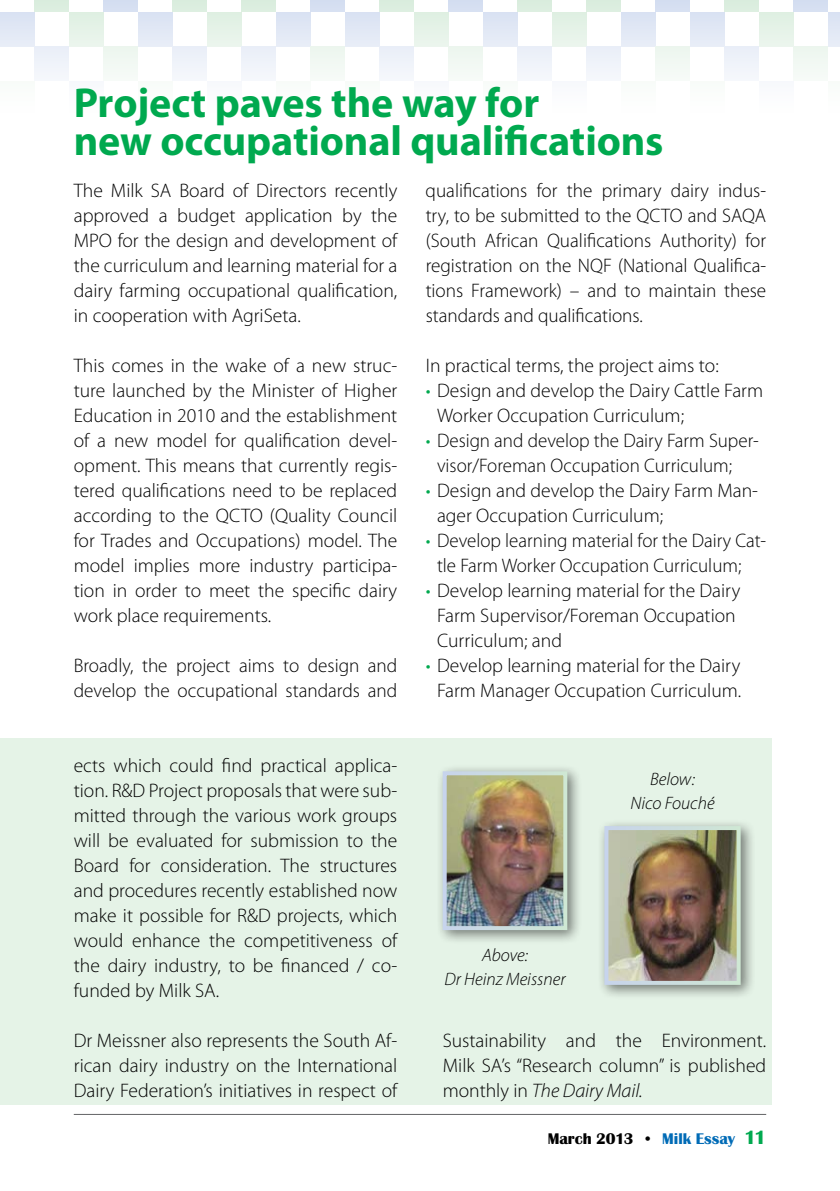
<style>
.page{position:relative;width:840px;height:1191px;background:#fff}
.page>*{position:absolute;margin:0;border:0;box-sizing:border-box;transform-origin:0 0}
.t1{font:700 42px/38px "Myriad Pro";letter-spacing:-.005em;color:#00a94f}
.t2{font:300 19.6px/25px "Myriad Pro";color:#000;text-align:justify}
.t3{font:italic 300 18px/24px "Myriad Pro";color:#000;text-align:center}
.t4{font:700 16px "Britannic T";color:#000}
.s1{color:#00a94f}
.s2{font-style:italic}
.s3{color:#006bb6}
.s4{font-size:20px;color:#00a94f}
</style>
<div class="page">
<hr style="left:74px;top:1114px;width:691px;height:1px;background:#636466">
<div style="left:172px;top:0;width:35px;height:12px;background:#dbeddf"></div>
<div style="left:517px;top:0;width:35px;height:12px;background:#dbeddf"></div>
<div style="left:241px;top:0;width:35px;height:12px;background:#dbeddf"></div>
<div style="left:586px;top:0;width:34px;height:12px;background:#dbeddf"></div>
<div style="left:310px;top:0;width:35px;height:12px;background:#d5dff1"></div>
<div style="left:655px;top:0;width:34px;height:12px;background:#d5dff1"></div>
<div style="left:34px;top:0;width:35px;height:12px;background:#dbeddf"></div>
<div style="left:379px;top:0;width:35px;height:12px;background:#dbeddf"></div>
<div style="left:724px;top:0;width:34px;height:12px;background:#dbeddf"></div>
<div style="left:103px;top:0;width:35px;height:12px;background:#d5dff1"></div>
<div style="left:448px;top:0;width:35px;height:12px;background:#d5dff1"></div>
<div style="left:793px;top:0;width:34px;height:12px;background:#d5dff1"></div>
<div style="left:207px;top:12px;width:34px;height:34px;background:#e5f2e7"></div>
<div style="left:552px;top:12px;width:34px;height:34px;background:#e5f2e7"></div>
<div style="left:276px;top:12px;width:34px;height:34px;background:#e0e7f5"></div>
<div style="left:620px;top:12px;width:35px;height:34px;background:#e0e7f5"></div>
<div style="left:0;top:12px;width:34px;height:34px;background:#e0e7f5"></div>
<div style="left:345px;top:12px;width:34px;height:34px;background:#e0e7f5"></div>
<div style="left:689px;top:12px;width:35px;height:34px;background:#e0e7f5"></div>
<div style="left:69px;top:12px;width:34px;height:34px;background:#e5f2e7"></div>
<div style="left:414px;top:12px;width:34px;height:34px;background:#e5f2e7"></div>
<div style="left:758px;top:12px;width:35px;height:34px;background:#e5f2e7"></div>
<div style="left:138px;top:12px;width:34px;height:34px;background:#e0e7f5"></div>
<div style="left:483px;top:12px;width:34px;height:34px;background:#e0e7f5"></div>
<div style="left:827px;top:12px;width:12px;height:34px;background:#e0e7f5"></div>
<div style="left:172px;top:46px;width:35px;height:35px;background:#f0f3fa"></div>
<div style="left:517px;top:46px;width:35px;height:35px;background:#f0f3fa"></div>
<div style="left:241px;top:46px;width:35px;height:35px;background:#f0f3fa"></div>
<div style="left:586px;top:46px;width:34px;height:35px;background:#f0f3fa"></div>
<hr style="left:0;top:46px;width:1px;height:35px;background:#cfe8d4">
<div style="left:310px;top:46px;width:35px;height:35px;background:#f2f8f3"></div>
<div style="left:655px;top:46px;width:34px;height:35px;background:#f2f8f3"></div>
<div style="left:34px;top:46px;width:35px;height:35px;background:#f0f3fa"></div>
<div style="left:379px;top:46px;width:35px;height:35px;background:#f0f3fa"></div>
<div style="left:724px;top:46px;width:34px;height:35px;background:#f0f3fa"></div>
<div style="left:103px;top:46px;width:35px;height:35px;background:#f2f8f3"></div>
<div style="left:448px;top:46px;width:35px;height:35px;background:#f2f8f3"></div>
<div style="left:793px;top:46px;width:34px;height:35px;background:#f2f8f3"></div>
<div style="left:207px;top:81px;width:34px;height:34px;background:#fbfcfd"></div>
<div style="left:552px;top:81px;width:34px;height:34px;background:#fbfcfd"></div>
<div style="left:69px;top:81px;width:34px;height:34px;background:#fbfcfd"></div>
<div style="left:414px;top:81px;width:34px;height:34px;background:#fbfcfd"></div>
<div style="left:758px;top:81px;width:35px;height:34px;background:#fbfcfd"></div>
<div style="left:0;top:738px;width:771px;height:367px;background:#e5f3e7"></div>
<div style="left:435px;top:763px;width:147px;height:181px;background:#000;opacity:.5"></div>
<img style="left:447px;top:776px;width:115px;height:149px">
<div style="left:442px;top:771px;width:125px;height:159px;border:4px solid #fff"></div>
<div style="left:596px;top:818px;width:159px;height:181px;background:#000;opacity:.5"></div>
<img style="left:609px;top:831px;width:126px;height:149px">
<div style="left:604px;top:826px;width:136px;height:159px;border:4px solid #fff"></div>
<h1 class="t1" style="left:74px;top:82px;width:590px">Project paves the way for<br>new occupational qualifications</h1>
<p class="t2" style="left:74px;top:178px;width:325px">The Milk SA Board of Directors recently approved a budget application by the MPO for the design and development of the curriculum and learning material for a dairy farming occupational qualification, in cooperation with AgriSeta.</p>
<p class="t2" style="left:74px;top:353px;width:325px">This comes in the wake of a new struc&shy;ture launched by the Minister of Higher Education in 2010 and the establishment of a new model for qualification devel&shy;opment. This means that currently regis&shy;tered qualifications need to be replaced according to the QCTO (Quality Council for Trades and Occupations) model. The model implies more industry participa&shy;tion in order to meet the specific dairy work place requirements.</p>
<p class="t2" style="left:74px;top:653px;width:325px">Broadly, the project aims to design and develop the occupational standards and</p>
<p class="t2" style="left:425px;top:178px;width:342px">qualifications for the primary dairy indus&shy;try, to be submitted to the QCTO and SAQA (South African Qualifications Authority) for registration on the NQF (National Qualifica&shy;tions Framework) – and to maintain these standards and qualifications.</p>
<p class="t2" style="left:425px;top:353px;width:294px">In practical terms, the project aims to:</p>
<p class="t2" style="left:437px;top:378px;width:327px;text-indent:-11px"><span class="s1">•</span> Design and develop the Dairy Cattle Farm<br>Worker Occupation Curriculum;</p>
<p class="t2" style="left:437px;top:428px;width:323px;text-indent:-11px"><span class="s1">•</span> Design and develop the Dairy Farm Super&shy;visor/Foreman Occupation Curriculum;</p>
<p class="t2" style="left:437px;top:478px;width:322px;text-indent:-11px"><span class="s1">•</span> Design and develop the Dairy Farm Man&shy;ager Occupation Curriculum;</p>
<p class="t2" style="left:437px;top:528px;width:330px;text-indent:-11px"><span class="s1">•</span> Develop learning material for the Dairy Cat&shy;tle Farm Worker Occupation Curriculum;</p>
<p class="t2" style="left:437px;top:578px;width:304px;text-align:left;text-indent:-11px"><span class="s1">•</span> Develop learning material for the Dairy<br>Farm Supervisor/Foreman Occupation<br>Curriculum; and</p>
<p class="t2" style="left:425px;top:653px;width:317px;text-align:center"><span class="s1">•</span> Develop learning material for the Dairy<br>Farm Manager Occupation Curriculum.</p>
<p class="t2" style="left:74px;top:753px;width:325px">ects which could find practical applica&shy;tion. R&amp;D Project proposals that were sub&shy;mitted through the various work groups will be evaluated for submission to the Board for consideration. The structures and procedures recently established now make it possible for R&amp;D projects, which would enhance the competitiveness of the dairy industry, to be financed / co&shy;funded by Milk SA.</p>
<p class="t2" style="left:74px;top:1028px;width:325px">Dr Meissner also represents the South Af&shy;rican dairy industry on the International Dairy Federation’s initiatives in respect of</p>
<p class="t2" style="left:442px;top:1028px;width:325px">Sustainability and the Environment.<br>Milk SA’s “Research column” is published monthly in <span class="s2">The Dairy Mail.</span></p>
<p class="t3" style="left:630px;top:767px;width:86px">Below:<br>Nico Fouché</p>
<p class="t3" style="left:444px;top:943px;width:123px">Above:<br>Dr Heinz Meissner</p>
<p class="t4" style="left:547px;top:1130px;width:220px">March 2013 • <span class="s3">Milk Essay</span> <span class="s4">11</span></p>
</div>
